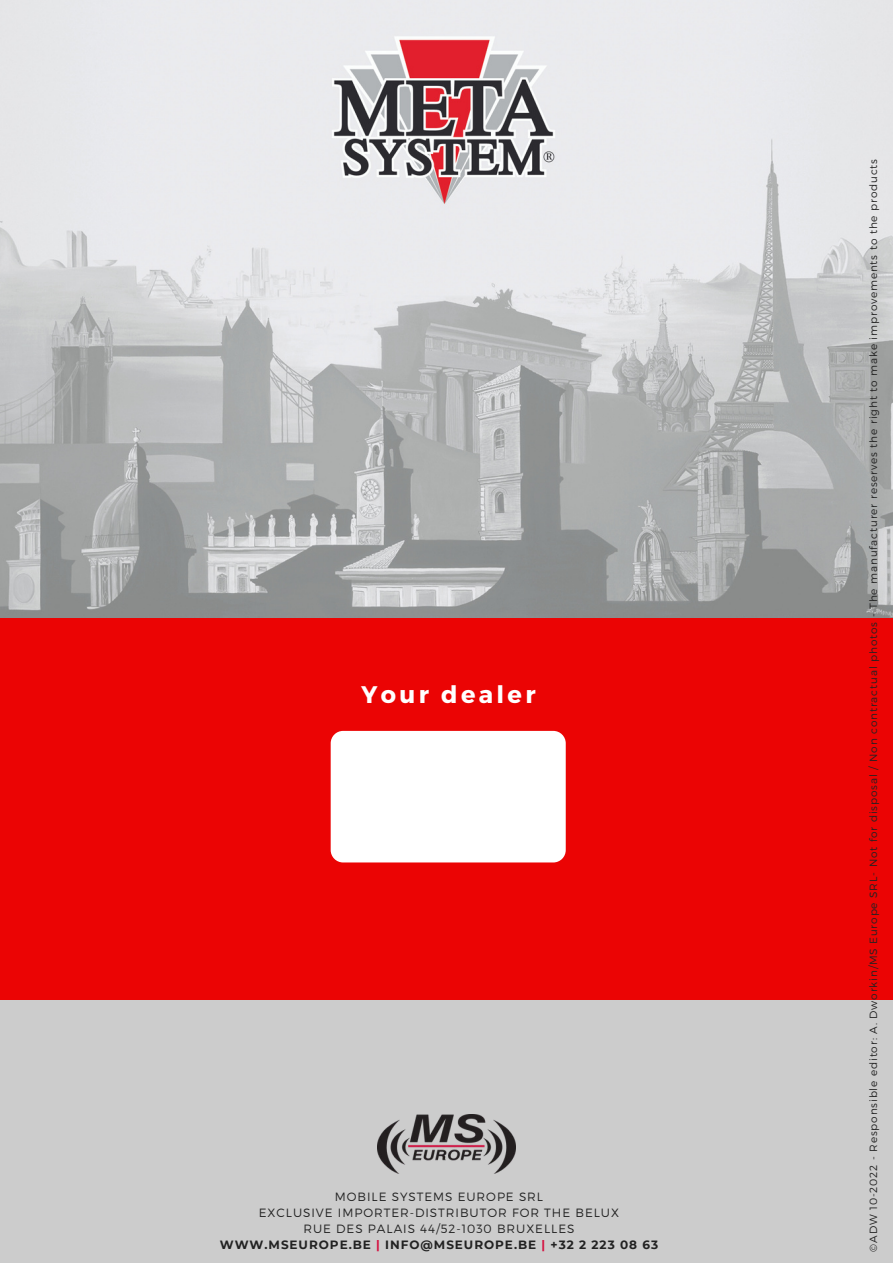
<style>
.page{position:relative;width:893px;height:1264px;background:#fff}
.page>*{position:absolute;margin:0;border:0;box-sizing:border-box;transform-origin:0 0}
.t1{font:700 24px "Montserrat";letter-spacing:.14em;color:#fff}
.t2{font:300 12px/16px "Montserrat";letter-spacing:.08em;color:#222;text-align:center}
.t3{font:300 10.5px "Montserrat";letter-spacing:.08em;color:#222}
.s1{font-weight:700}
.s2{font-weight:700;color:#d41241}
</style>
<div class="page">
<div style="left:0;top:999px;width:892px;height:263px;background:#ccc"></div>
<div style="left:0;top:617px;width:892px;height:382px;background:#eb0404"></div>
<img style="left:378px;top:1114px;width:137px;height:59px">
<div style="left:330px;top:731px;width:235px;height:131px;background:#fff;border-radius:12px"></div>
<img style="left:0;top:0;width:892px;height:618px">
<h1 class="t1" style="left:361px;top:679px;width:176px">Your dealer</h1>
<p class="t2" style="left:220px;top:1188px;width:440px">MOBILE SYSTEMS EUROPE SRL<br>EXCLUSIVE IMPORTER-DISTRIBUTOR FOR THE BELUX<br>RUE DES PALAIS 44/52-1030 BRUXELLES<br><span class="s1">WWW.MSEUROPE.BE</span> <span class="s2">|</span> <span class="s1">INFO@MSEUROPE.BE</span> <span class="s2">|</span> <span class="s1">+32 2 223 08 63</span></p>
<p class="t3" style="left:866px;top:1251px;width:1094px;rotate:-90deg">©ADW 10-2022 - Responsible editor: A. Dworkin/MS Europe SRL- Not for disposal / Non contractual photos - The manufacturer reserves the right to make improvements to the products</p>
</div>
